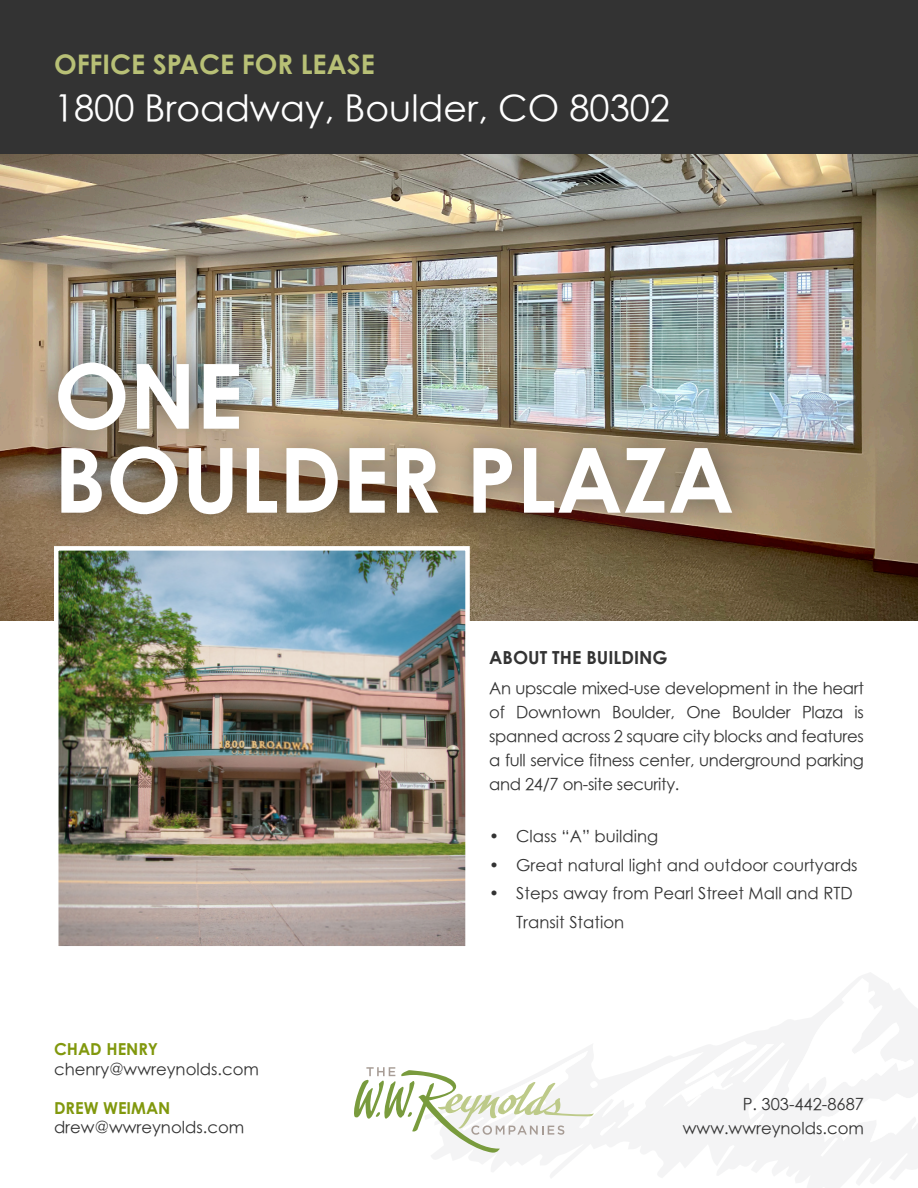
<style>
.page{position:relative;width:918px;height:1188px;background:#fff}
.page>*{position:absolute;margin:0;border:0;box-sizing:border-box;transform-origin:0 0}
.t1{font:700 90px "Century Gothic Pro";color:#fff}
.t2{font:36.3px "TR Century Gothic";color:#fff}
.t3{font:700 27px "Century Gothic Std";color:#b8c076}
.t4{font:700 18px "Century Gothic Std";color:#333}
.t5{font:16.5px/24px "TR Century Gothic";color:#333;text-align:justify}
.t6{font:700 16.5px "Century Gothic Std";color:#81980d}
</style>
<div class="page">
<svg style="left:431px;top:973px;width:487px;height:215px"></svg>
<img style="left:0;top:153px;width:918px;height:468px">
<div style="left:0;top:0;width:918px;height:153px;background:#333"></div>
<div style="left:28px;top:332px;width:732px;height:212px;background:#333;opacity:.75"></div>
<svg style="left:354px;top:978px;width:564px;height:178px"></svg>
<img style="left:59px;top:551px;width:406px;height:395px">
<div style="left:54px;top:546px;width:416px;height:405px;border:4px solid #fff"></div>
<p class="t3" style="left:54px;top:47px;width:322px">OFFICE SPACE FOR LEASE</p>
<p class="t2" style="left:54px;top:85px;width:618px">1800 Broadway, Boulder, CO 80302</p>
<p class="t1" style="left:54px;top:340px;width:190px">ONE</p>
<p class="t1" style="left:54px;top:424px;width:682px">BOULDER PLAZA</p>
<p class="t6" style="left:54px;top:1039px;width:105px">CHAD HENRY</p>
<p class="t5" style="left:54px;top:1056px;width:207px">chenry@wwreynolds.com</p>
<p class="t6" style="left:54px;top:1098px;width:118px">DREW WEIMAN</p>
<p class="t5" style="left:54px;top:1115px;width:192px">drew@wwreynolds.com</p>
<p class="t4" style="left:489px;top:646px;width:180px">ABOUT THE BUILDING</p>
<p class="t5" style="left:489px;top:675px;width:376px">An upscale mixed-use development in the heart of Downtown Boulder, One Boulder Plaza is spanned across 2 square city blocks and features a full service fitness center, underground parking and 24/7 on-site security.</p>
<p class="t5" style="left:489px;top:824px;width:171px">• Class “A” building</p>
<p class="t5" style="left:489px;top:852px;width:370px">• Great natural light and outdoor courtyards</p>
<p class="t5" style="left:516px;top:878px;width:338px;line-height:28.5px;text-indent:-27px">• Steps away from Pearl Street Mall and RTD<br>Transit Station</p>
<p class="t5" style="left:743px;top:1092px;width:123px">P. 303-442-8687</p>
<p class="t5" style="left:683px;top:1116px;width:183px">www.wwreynolds.com</p>
</div>
